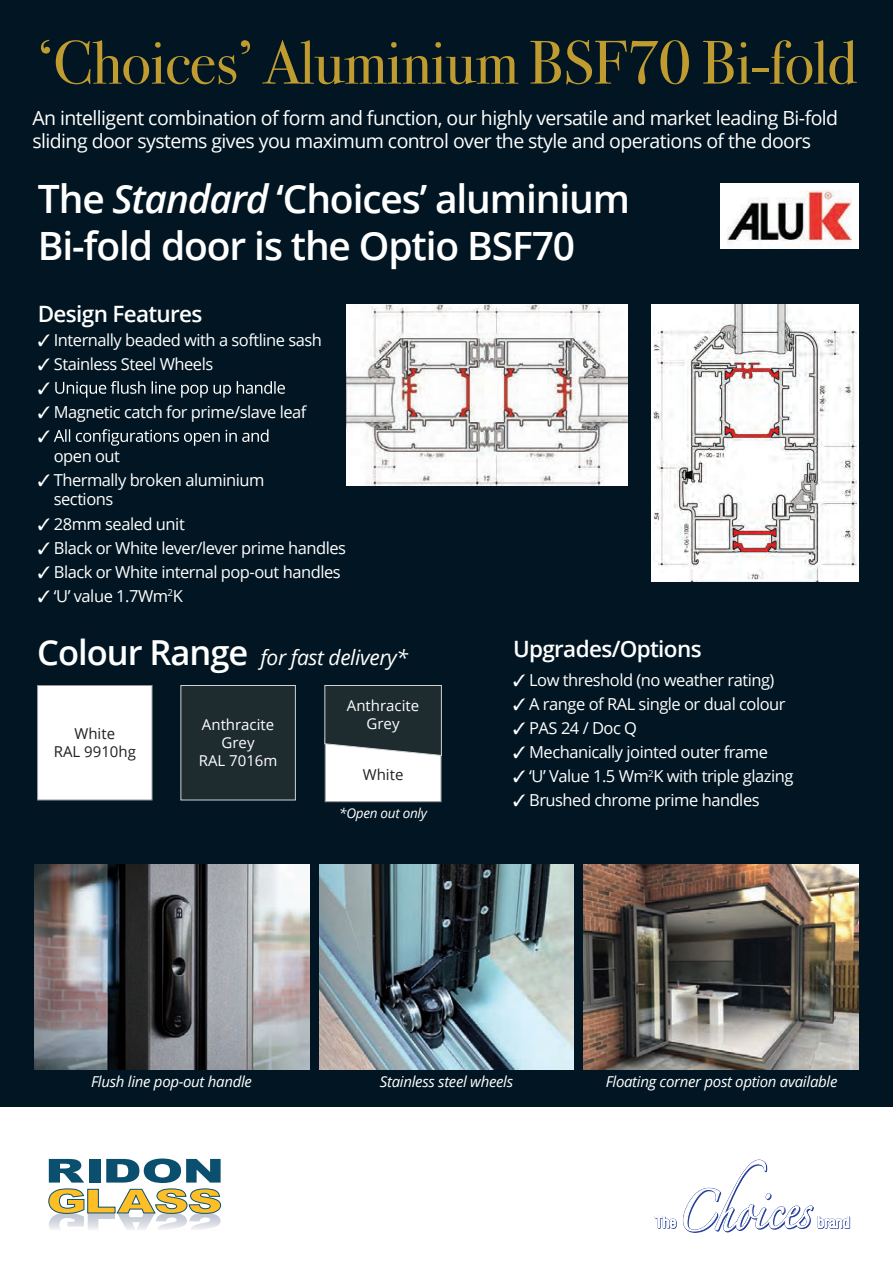
<style>
.page{position:relative;width:893px;height:1263px;background:#fff}
.page>*{position:absolute;margin:0;border:0;box-sizing:border-box;transform-origin:0 0}
.t1{font:61.5px "Bodoni Svty Two ITCTT";letter-spacing:-.01em;color:#bf9b30}
.t2{font:600 39px/46.8px "Open Sans";letter-spacing:-.03em;color:#fff}
.t3{font:600 22.5px "Open Sans";letter-spacing:-.03em;color:#fff}
.t4{font:italic 21px "Open Sans";letter-spacing:-.02em;color:#fff}
.t5{font:19.5px/23.4px "Open Sans";letter-spacing:-.03em;color:#fff}
.t6{font:16.5px/19.8px "Open Sans";letter-spacing:-.03em;color:#fff}
.t7{font:italic 15px "Open Sans";letter-spacing:-.02em;color:#fff}
.t8{font:15px/18px "Open Sans";color:#fff;text-align:center}
.t9{font:15px/18px "Open Sans";color:#231f20;text-align:center}
.t10{font:italic 13.5px "Open Sans";letter-spacing:-.02em;color:#fff}
.s1{font-style:italic}
.s2{font-weight:600;font-style:normal;font-size:34.5px}
</style>
<div class="page">
<div style="left:0;top:0;width:893px;height:1107px;background:#011622"></div>
<svg style="left:654px;top:1159px;width:196px;height:74px"></svg>
<div style="left:651px;top:304px;width:208px;height:277px;background:#fff"></div>
<img style="left:654px;top:304px;width:202px;height:277px">
<img style="left:346px;top:304px;width:282px;height:182px">
<div style="left:38px;top:685px;width:114px;height:115px;background:#fff"></div>
<div style="left:37px;top:685px;width:115px;height:115px;border:1px solid #939598"></div>
<div style="left:181px;top:685px;width:114px;height:115px;background:#1e2c30"></div>
<div style="left:181px;top:685px;width:115px;height:115px;border:1px solid #d1d2d4"></div>
<svg style="left:324px;top:685px;width:118px;height:117px;background:#838b8d"></svg>
<img style="left:34px;top:865px;width:275px;height:205px">
<img style="left:320px;top:865px;width:253px;height:205px">
<img style="left:584px;top:865px;width:275px;height:205px">
<div style="left:720px;top:183px;width:139px;height:66px;background:#fff"></div>
<img style="left:727px;top:191px;width:124px;height:55px">
<img style="left:49px;top:1214px;width:35px;height:15px">
<img style="left:88px;top:1214px;width:27px;height:16px">
<img style="left:118px;top:1214px;width:69px;height:16px">
<img style="left:189px;top:1214px;width:32px;height:15px">
<svg style="left:48px;top:1158px;width:173px;height:56px"></svg>
<svg style="left:55px;top:381px;width:230px;height:17px"></svg>
<svg style="left:53px;top:429px;width:215px;height:17px"></svg>
<h1 class="t1" style="left:38px;top:12px;width:821px">‘Choices’ Aluminium BSF70 Bi-fold</h1>
<p class="t5" style="left:32px;top:105px;width:807px">An intelligent combination of form and function, our highly versatile and market leading Bi-fold sliding door systems gives you maximum control over the style and operations of the doors</p>
<h2 class="t2" style="left:38px;top:175px;width:594px">The <span class="s1">Standard</span> ‘Choices’ aluminium<br>Bi-fold door is the Optio BSF70</h2>
<h3 class="t3" style="left:38px;top:298px;width:166px">Design Features</h3>
<p class="t6" style="left:38px;top:329px;width:286px">✓ Internally beaded with a softline sash</p>
<p class="t6" style="left:38px;top:353px;width:177px">✓ Stainless Steel Wheels</p>
<p class="t6" style="left:38px;top:401px;width:270px">✓ Magnetic catch for prime/slave leaf</p>
<p class="t6" style="left:54px;top:445px;width:68px">open out</p>
<p class="t6" style="left:54px;top:469px;width:212px;text-indent:-16px">✓ Thermally broken aluminium sections</p>
<p class="t6" style="left:38px;top:513px;width:149px">✓ 28mm sealed unit</p>
<p class="t6" style="left:38px;top:537px;width:310px">✓ Black or White lever/lever prime handles</p>
<p class="t6" style="left:38px;top:561px;width:304px">✓ Black or White internal pop-out handles</p>
<p class="t6" style="left:38px;top:585px;width:146px">✓ ‘U’ value 1.7Wm<sup>2</sup>K</p>
<p class="t4" style="left:37px;top:642px;width:372px"><span class="s2">Colour Range</span> for fast delivery*</p>
<p class="t9" style="left:54px;top:725px;width:84px">White<br>RAL 9910hg</p>
<p class="t8" style="left:199px;top:716px;width:80px">Anthracite<br>Grey<br>RAL 7016m</p>
<p class="t8" style="left:347px;top:696px;width:74px">Anthracite<br>Grey</p>
<p class="t9" style="left:363px;top:765px;width:42px">White</p>
<p class="t10" style="left:339px;top:804px;width:89px">*Open out only</p>
<h3 class="t3" style="left:513px;top:634px;width:190px">Upgrades/Options</h3>
<p class="t6" style="left:513px;top:669px;width:263px">✓ Low threshold (no weather rating)</p>
<p class="t6" style="left:513px;top:693px;width:274px">✓ A range of RAL single or dual colour</p>
<p class="t6" style="left:513px;top:718px;width:125px">✓ PAS 24 / Doc Q</p>
<p class="t6" style="left:513px;top:742px;width:256px">✓ Mechanically jointed outer frame</p>
<p class="t6" style="left:513px;top:766px;width:282px">✓ ‘U’ Value 1.5 Wm<sup>2</sup>K with triple glazing</p>
<p class="t6" style="left:513px;top:790px;width:248px">✓ Brushed chrome prime handles</p>
<p class="t7" style="left:91px;top:1071px;width:162px">Flush line pop-out handle</p>
<p class="t7" style="left:380px;top:1071px;width:135px">Stainless steel wheels</p>
<p class="t7" style="left:606px;top:1071px;width:233px">Floating corner post option available</p>
</div>
